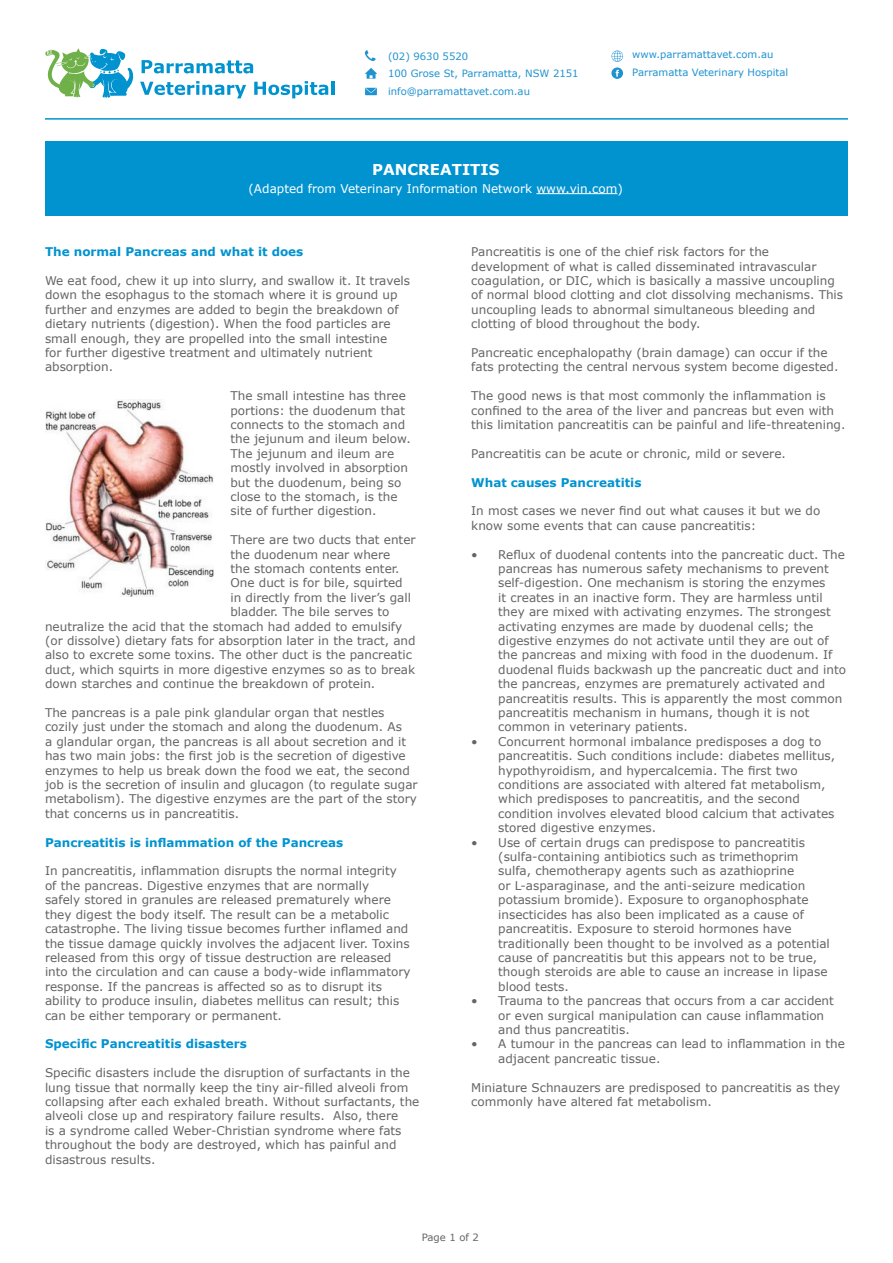
<style>
.page{position:relative;width:893px;height:1263px;background:#fff}
.page>*{position:absolute;margin:0;border:0;box-sizing:border-box;transform-origin:0 0}
.t1{font:700 15px "Verdana";color:#fff}
.t2{font:12px/14.4px "Verdana";color:#646464}
.t3{font:700 12px "Verdana";color:#0093d0}
.t4{font:12px "Verdana";color:#fff}
.t5{font:10.05px "Verdana";color:#1f92d0}
.t6{font:10.05px "Verdana";color:#646464}
</style>
<div class="page">
<div style="left:45px;top:141px;width:803px;height:75px;background:#0093d0"></div>
<hr style="left:45px;top:118px;width:803px;height:2px;background:#0093d0">
<svg style="left:365px;top:68px;width:12px;height:11px"></svg>
<svg style="left:365px;top:50px;width:11px;height:11px"></svg>
<svg style="left:365px;top:88px;width:12px;height:7px"></svg>
<hr style="left:536px;top:193px;width:81px;height:1px;background:#fff">
<svg style="left:45px;top:48px;width:283px;height:50px"></svg>
<hr style="left:331px;top:81px;width:3px;height:14px;background:#0093d0">
<img style="left:45px;top:399px;width:168px;height:197px">
<svg style="left:611px;top:51px;width:12px;height:28px"></svg>
<p class="t5" style="left:388px;top:50px;width:82px">(02) 9630 5520</p>
<p class="t5" style="left:388px;top:67px;width:192px">100 Grose St, Parramatta, NSW 2151</p>
<p class="t5" style="left:388px;top:85px;width:144px">info@parramattavet.com.au</p>
<p class="t5" style="left:632px;top:48px;width:143px">www.parramattavet.com.au</p>
<p class="t5" style="left:632px;top:66px;width:157px">Parramatta Veterinary Hospital</p>
<p class="t1" style="left:372px;top:159px;width:129px">PANCREATITIS</p>
<p class="t4" style="left:249px;top:181px;width:376px">(Adapted from Veterinary Information Network www.vin.com)</p>
<p class="t3" style="left:45px;top:244px;width:260px">The normal Pancreas and what it does</p>
<p class="t2" style="left:45px;top:274px;width:367px">We eat food, chew it up into slurry, and swallow it. It travels down the esophagus to the stomach where it is ground up further and enzymes are added to begin the breakdown of dietary nutrients (digestion). When the food particles are small enough, they are propelled into the small intestine<br>for further digestive treatment and ultimately nutrient absorption.</p>
<p class="t2" style="left:230px;top:389px;width:182px">The small intestine has three portions: the duodenum that connects to the stomach and the jejunum and ileum below.<br>The jejunum and ileum are mostly involved in absorption but the duodenum, being so close to the stomach, is the site of further digestion.</p>
<p class="t2" style="left:230px;top:533px;width:187px">There are two ducts that enter</p>
<p class="t2" style="left:230px;top:547px;width:161px">the duodenum near where</p>
<p class="t2" style="left:230px;top:562px;width:171px">the stomach contents enter.</p>
<p class="t2" style="left:230px;top:576px;width:174px">One duct is for bile, squirted</p>
<p class="t2" style="left:230px;top:590px;width:182px">in directly from the liver’s gall</p>
<p class="t2" style="left:230px;top:605px;width:161px">bladder. The bile serves to</p>
<p class="t2" style="left:45px;top:619px;width:359px">neutralize the acid that the stomach had added to emulsify</p>
<p class="t2" style="left:45px;top:634px;width:372px">(or dissolve) dietary fats for absorption later in the tract, and</p>
<p class="t2" style="left:45px;top:648px;width:369px">also to excrete some toxins. The other duct is the pancreatic</p>
<p class="t2" style="left:45px;top:662px;width:372px">duct, which squirts in more digestive enzymes so as to break</p>
<p class="t2" style="left:45px;top:677px;width:332px">down starches and continue the breakdown of protein.</p>
<p class="t2" style="left:45px;top:706px;width:374px">The pancreas is a pale pink glandular organ that nestles cozily just under the stomach and along the duodenum. As<br>a glandular organ, the pancreas is all about secretion and it has two main jobs: the first job is the secretion of digestive enzymes to help us break down the food we eat, the second job is the secretion of insulin and glucagon (to regulate sugar metabolism). The digestive enzymes are the part of the story that concerns us in pancreatitis.</p>
<p class="t3" style="left:45px;top:834px;width:300px">Pancreatitis is inflammation of the Pancreas</p>
<p class="t2" style="left:45px;top:864px;width:367px">In pancreatitis, inflammation disrupts the normal integrity of the pancreas. Digestive enzymes that are normally<br>safely stored in granules are released prematurely where they digest the body itself. The result can be a metabolic catastrophe. The living tissue becomes further inflamed and the tissue damage quickly involves the adjacent liver. Toxins released from this orgy of tissue destruction are released into the circulation and can cause a body-wide inflammatory response. If the pancreas is affected so as to disrupt its ability to produce insulin, diabetes mellitus can result; this can be either temporary or permanent.</p>
<p class="t3" style="left:45px;top:1036px;width:203px">Specific Pancreatitis disasters</p>
<p class="t2" style="left:45px;top:1066px;width:376px">Specific disasters include the disruption of surfactants in the lung tissue that normally keep the tiny air-filled alveoli from collapsing after each exhaled breath. Without surfactants, the alveoli close up and respiratory failure results. Also, there<br>is a syndrome called Weber-Christian syndrome where fats throughout the body are destroyed, which has painful and disastrous results.</p>
<p class="t2" style="left:471px;top:245px;width:373px">Pancreatitis is one of the chief risk factors for the development of what is called disseminated intravascular coagulation, or DIC, which is basically a massive uncoupling of normal blood clotting and clot dissolving mechanisms. This uncoupling leads to abnormal simultaneous bleeding and clotting of blood throughout the body.</p>
<p class="t2" style="left:471px;top:346px;width:369px">Pancreatic encephalopathy (brain damage) can occur if the fats protecting the central nervous system become digested.</p>
<p class="t2" style="left:471px;top:389px;width:376px">The good news is that most commonly the inflammation is confined to the area of the liver and pancreas but even with this limitation pancreatitis can be painful and life-threatening.</p>
<p class="t2" style="left:471px;top:446px;width:316px">Pancreatitis can be acute or chronic, mild or severe.</p>
<p class="t3" style="left:471px;top:474px;width:172px">What causes Pancreatitis</p>
<p class="t2" style="left:471px;top:504px;width:351px">In most cases we never find out what causes it but we do know some events that can cause pancreatitis:</p>
<p class="t2" style="left:498px;top:547px;width:349px;text-indent:-27px">• Reflux of duodenal contents into the pancreatic duct. The pancreas has numerous safety mechanisms to prevent self-digestion. One mechanism is storing the enzymes<br>it creates in an inactive form. They are harmless until they are mixed with activating enzymes. The strongest activating enzymes are made by duodenal cells; the digestive enzymes do not activate until they are out of the pancreas and mixing with food in the duodenum. If duodenal fluids backwash up the pancreatic duct and into the pancreas, enzymes are prematurely activated and pancreatitis results. This is apparently the most common pancreatitis mechanism in humans, though it is not common in veterinary patients.</p>
<p class="t2" style="left:498px;top:734px;width:338px;text-indent:-27px">• Concurrent hormonal imbalance predisposes a dog to pancreatitis. Such conditions include: diabetes mellitus, hypothyroidism, and hypercalcemia. The first two conditions are associated with altered fat metabolism, which predisposes to pancreatitis, and the second condition involves elevated blood calcium that activates stored digestive enzymes.</p>
<p class="t2" style="left:498px;top:835px;width:333px;text-indent:-27px">• Use of certain drugs can predispose to pancreatitis (sulfa-containing antibiotics such as trimethoprim sulfa, chemotherapy agents such as azathioprine<br>or L-asparaginase, and the anti-seizure medication potassium bromide). Exposure to organophosphate insecticides has also been implicated as a cause of pancreatitis. Exposure to steroid hormones have traditionally been thought to be involved as a potential cause of pancreatitis but this appears not to be true, though steroids are able to cause an increase in lipase blood tests.</p>
<p class="t2" style="left:498px;top:994px;width:337px;text-indent:-27px">• Trauma to the pancreas that occurs from a car accident or even surgical manipulation can cause inflammation and thus pancreatitis.</p>
<p class="t2" style="left:498px;top:1037px;width:348px;text-indent:-27px">• A tumour in the pancreas can lead to inflammation in the adjacent pancreatic tissue.</p>
<p class="t2" style="left:471px;top:1080px;width:371px">Miniature Schnauzers are predisposed to pancreatitis as they commonly have altered fat metabolism.</p>
<p class="t6" style="left:422px;top:1230px;width:59px">Page 1 of 2</p>
</div>
